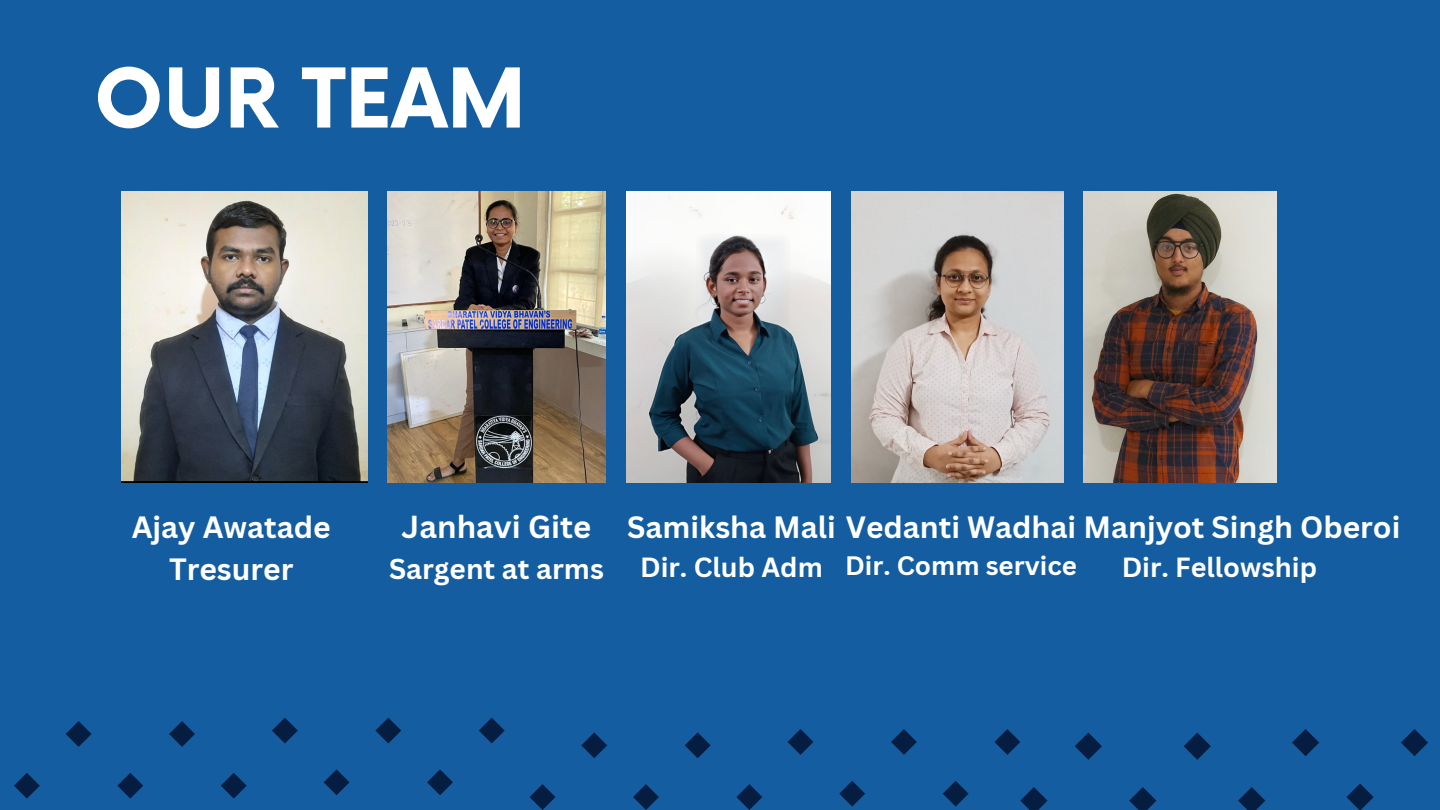
<style>
.page{position:relative;width:1440px;height:810px;background:#145da0}
.page>*{position:absolute;margin:0;border:0;box-sizing:border-box;transform-origin:0 0}
.t1{font:700 80.2px "Now";color:#fff}
.t2{font:700 31px "Canva Sans";color:#fff}
.t3{font:700 30px/42px "Canva Sans";color:#fff;text-align:center}
.t4{font:700 28px "Canva Sans";color:#fff}
.t5{font:700 27px "Canva Sans";color:#fff}
.t6{font:700 26px "Canva Sans";color:#fff}
</style>
<div class="page">
<svg style="left:994px;top:729px;width:26px;height:26px"></svg>
<svg style="left:943px;top:781px;width:26px;height:26px"></svg>
<svg style="left:891px;top:729px;width:26px;height:26px"></svg>
<svg style="left:839px;top:781px;width:26px;height:26px"></svg>
<svg style="left:788px;top:729px;width:25px;height:26px"></svg>
<svg style="left:736px;top:784px;width:26px;height:26px"></svg>
<svg style="left:685px;top:732px;width:26px;height:26px"></svg>
<svg style="left:633px;top:784px;width:26px;height:26px"></svg>
<svg style="left:581px;top:732px;width:26px;height:26px"></svg>
<svg style="left:530px;top:784px;width:25px;height:26px"></svg>
<svg style="left:479px;top:718px;width:26px;height:26px"></svg>
<svg style="left:427px;top:769px;width:26px;height:26px"></svg>
<svg style="left:375px;top:718px;width:26px;height:26px"></svg>
<svg style="left:324px;top:769px;width:26px;height:26px"></svg>
<svg style="left:272px;top:718px;width:26px;height:26px"></svg>
<svg style="left:221px;top:773px;width:26px;height:26px"></svg>
<svg style="left:169px;top:721px;width:26px;height:26px"></svg>
<svg style="left:117px;top:773px;width:26px;height:26px"></svg>
<svg style="left:66px;top:721px;width:26px;height:26px"></svg>
<svg style="left:14px;top:773px;width:26px;height:26px"></svg>
<svg style="left:1401px;top:729px;width:27px;height:27px"></svg>
<svg style="left:1346px;top:783px;width:28px;height:27px"></svg>
<svg style="left:1292px;top:729px;width:27px;height:27px"></svg>
<svg style="left:1238px;top:787px;width:27px;height:23px"></svg>
<svg style="left:1184px;top:733px;width:27px;height:27px"></svg>
<svg style="left:1129px;top:787px;width:27px;height:23px"></svg>
<svg style="left:1075px;top:733px;width:27px;height:27px"></svg>
<svg style="left:1020px;top:787px;width:28px;height:23px"></svg>
<img style="left:387px;top:191px;width:219px;height:292px">
<img style="left:122px;top:191px;width:245px;height:292px">
<img style="left:626px;top:191px;width:205px;height:292px">
<img style="left:852px;top:191px;width:211px;height:292px">
<img style="left:1083px;top:191px;width:193px;height:292px">
<h1 class="t1" style="left:94px;top:55px;width:433px">OUR TEAM</h1>
<h2 class="t3" style="left:132px;top:506px;width:200px">Ajay Awatade<br>Tresurer</h2>
<p class="t2" style="left:402px;top:505px;width:191px">Janhavi Gite</p>
<p class="t4" style="left:389px;top:549px;width:216px">Sargent at arms</p>
<h2 class="t3" style="left:627px;top:506px;width:775px">Samiksha Mali Vedanti Wadhai Manjyot Singh Oberoi</h2>
<h2 class="t5" style="left:640px;top:548px;width:184px">Dir. Club Adm</h2>
<p class="t6" style="left:845px;top:547px;width:234px">Dir. Comm service</p>
<p class="t5" style="left:1122px;top:548px;width:197px">Dir. Fellowship</p>
</div>
